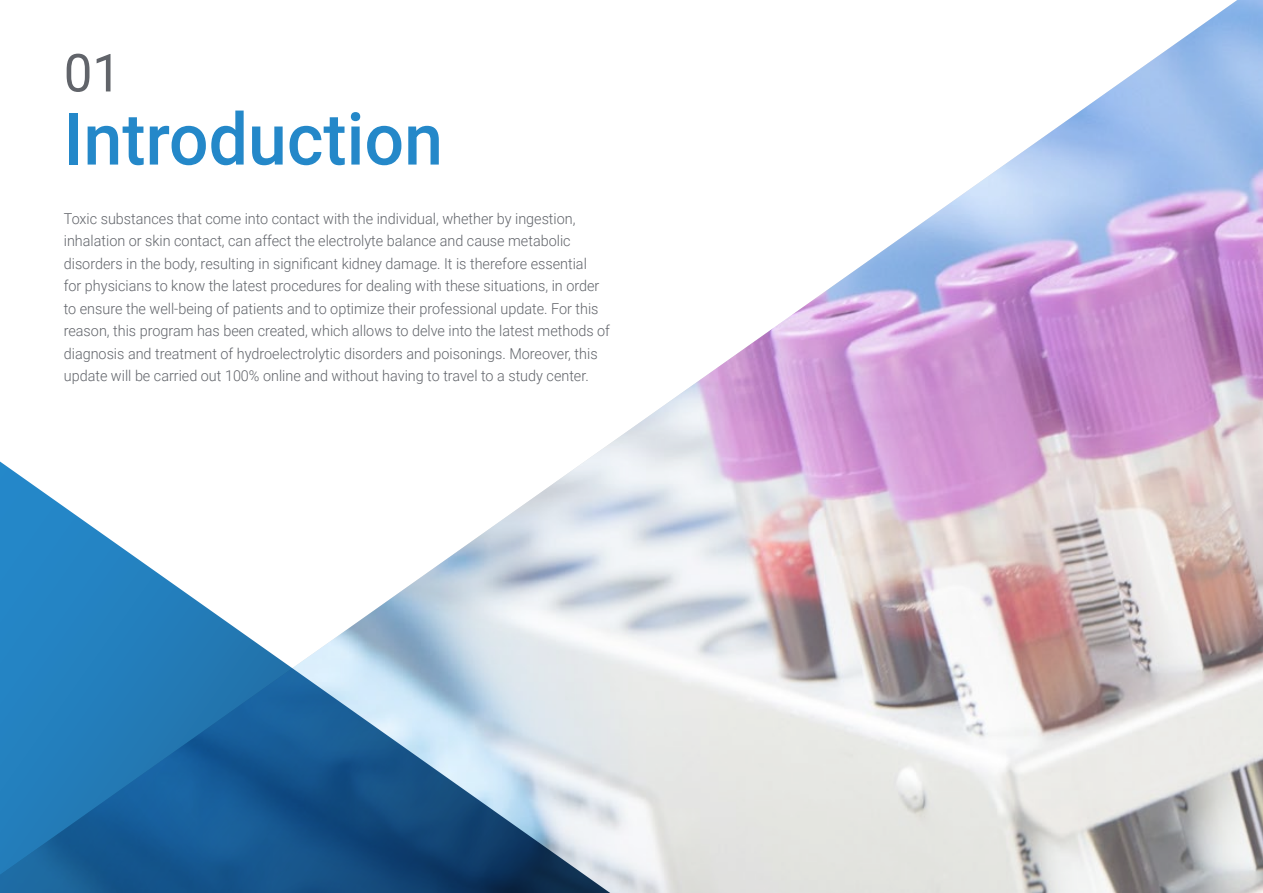
<style>
.page{position:relative;width:1263px;height:893px;background:#fff}
.page>*{position:absolute;margin:0;border:0;box-sizing:border-box;transform-origin:0 0}
.t1{font:500 72px "Roboto";color:#2488c9}
.t2{font:52.5px "Roboto";color:#61646a}
.t3{font:300 15px/22.5px "Roboto";color:#61646a;scale:.96 1}
</style>
<div class="page">
<img style="left:607px;top:0;width:656px;height:893px">
<svg style="left:0;top:446px;width:640px;height:447px"></svg>
<h2 class="t2" style="left:64px;top:36px;width:59px">01</h2>
<h1 class="t1" style="left:64px;top:89px;width:381px">Introduction</h1>
<p class="t3" style="left:64px;top:207px;width:570px">Toxic substances that come into contact with the individual, whether by ingestion, inhalation or skin contact, can affect the electrolyte balance and cause metabolic disorders in the body, resulting in significant kidney damage. It is therefore essential<br>for physicians to know the latest procedures for dealing with these situations, in order to ensure the well-being of patients and to optimize their professional update. For this reason, this program has been created, which allows to delve into the latest methods of diagnosis and treatment of hydroelectrolytic disorders and poisonings. Moreover, this update will be carried out 100% online and without having to travel to a study center.</p>
</div>
